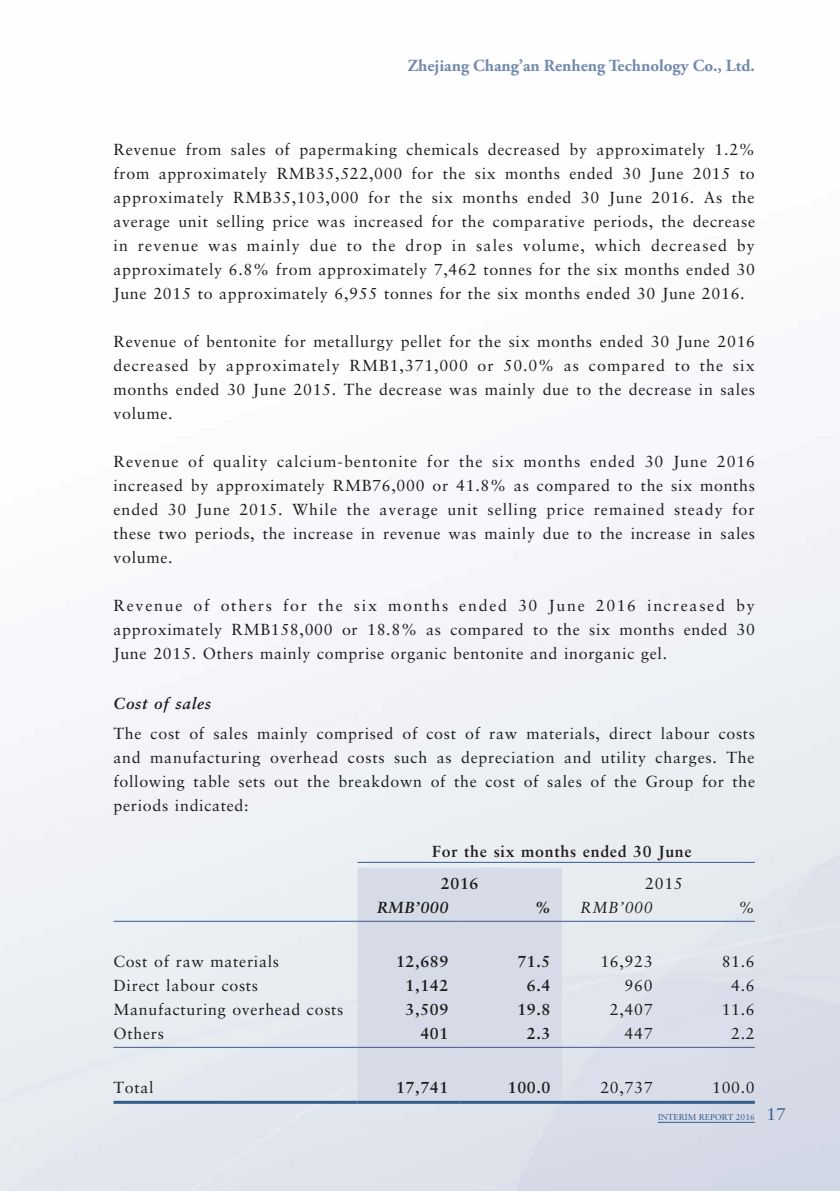
<style>
.page{position:relative;width:840px;height:1191px;background:#fff}
.page>*{position:absolute;margin:0;border:0;box-sizing:border-box;transform-origin:0 0}
.t1{font:700 17px "Adobe Garamond Pro";color:#7289ad}
.t2{font:16px/24px "Sabon LT Std";letter-spacing:.04em;color:#1c1c1b;text-align:justify}
.t3{font:700 16px/32px "Sabon LT Std";letter-spacing:.04em;color:#1c1c1b}
.t4{font:italic 700 16px "Sabon LT Std";letter-spacing:.04em;color:#1c1c1b}
.t5{font:italic 16px "Sabon LT Std";letter-spacing:.04em;color:#1c1c1b}
.t6{font:8.6px "Sabon LT Std";color:#335d8d}
.s1{font-size:17px}
</style>
<div class="page">
<img style="left:0;top:428px;width:839px;height:763px">
<hr style="left:657px;top:1122px;width:97px;height:1px;background:#335d8d">
<div style="left:357px;top:867px;width:204px;height:233px;background:#d7dbe7"></div>
<hr style="left:357px;top:862px;width:397px;height:1px;background:#335d8d">
<hr style="left:113px;top:920px;width:244px;height:1px;background:#335d8d">
<hr style="left:357px;top:920px;width:102px;height:1px;background:#335d8d">
<hr style="left:459px;top:920px;width:102px;height:1px;background:#335d8d">
<hr style="left:561px;top:920px;width:102px;height:1px;background:#335d8d">
<hr style="left:663px;top:920px;width:91px;height:1px;background:#335d8d">
<hr style="left:113px;top:1046px;width:244px;height:1px;background:#335d8d">
<hr style="left:357px;top:1046px;width:102px;height:1px;background:#335d8d">
<hr style="left:459px;top:1046px;width:102px;height:1px;background:#335d8d">
<hr style="left:561px;top:1046px;width:102px;height:1px;background:#335d8d">
<hr style="left:663px;top:1046px;width:91px;height:1px;background:#335d8d">
<hr style="left:113px;top:1100px;width:244px;height:3px;background:#335d8d">
<hr style="left:357px;top:1100px;width:102px;height:3px;background:#335d8d">
<hr style="left:459px;top:1100px;width:102px;height:3px;background:#335d8d">
<hr style="left:561px;top:1100px;width:102px;height:3px;background:#335d8d">
<hr style="left:663px;top:1100px;width:91px;height:3px;background:#335d8d">
<p class="t1" style="left:407px;top:55px;width:348px">Zhejiang Chang’an Renheng Technology Co., Ltd.</p>
<p class="t2" style="left:113px;top:137px;width:643px">Revenue from sales of papermaking chemicals decreased by approximately 1.2% from approximately RMB35,522,000 for the six months ended 30 June 2015 to approximately RMB35,103,000 for the six months ended 30 June 2016. As the average unit selling price was increased for the comparative periods, the decrease in revenue was mainly due to the drop in sales volume, which decreased by approximately 6.8% from approximately 7,462 tonnes for the six months ended 30<br>June 2015 to approximately 6,955 tonnes for the six months ended 30 June 2016.</p>
<p class="t2" style="left:113px;top:329px;width:642px">Revenue of bentonite for metallurgy pellet for the six months ended 30 June 2016 decreased by approximately RMB1,371,000 or 50.0% as compared to the six months ended 30 June 2015. The decrease was mainly due to the decrease in sales volume.</p>
<p class="t2" style="left:113px;top:449px;width:642px">Revenue of quality calcium-bentonite for the six months ended 30 June 2016 increased by approximately RMB76,000 or 41.8% as compared to the six months ended 30 June 2015. While the average unit selling price remained steady for these two periods, the increase in revenue was mainly due to the increase in sales volume.</p>
<p class="t2" style="left:113px;top:593px;width:642px">Revenue of others for the six months ended 30 June 2016 increased by approximately RMB158,000 or 18.8% as compared to the six months ended 30<br>June 2015. Others mainly comprise organic bentonite and inorganic gel.</p>
<p class="t4" style="left:113px;top:694px;width:99px">Cost of sales</p>
<p class="t2" style="left:113px;top:721px;width:642px">The cost of sales mainly comprised of cost of raw materials, direct labour costs and manufacturing overhead costs such as depreciation and utility charges. The following table sets out the breakdown of the cost of sales of the Group for the periods indicated:</p>
<p class="t3" style="left:440px;top:835px;width:252px;text-indent:-9px">For the six months ended 30 June<br>2016</p>
<p class="t2" style="left:645px;top:871px;width:39px">2015</p>
<p class="t4" style="left:377px;top:897px;width:73px">RMB’000</p>
<p class="t4" style="left:534px;top:897px;width:17px">%</p>
<p class="t5" style="left:580px;top:898px;width:74px">RMB’000</p>
<p class="t5" style="left:738px;top:898px;width:17px">%</p>
<p class="t2" style="left:113px;top:949px;width:167px">Cost of raw materials</p>
<p class="t3" style="left:396px;top:945px;width:54px">12,689</p>
<p class="t3" style="left:517px;top:945px;width:35px">71.5</p>
<p class="t2" style="left:600px;top:949px;width:54px">16,923</p>
<p class="t2" style="left:721px;top:949px;width:35px">81.6</p>
<p class="t2" style="left:113px;top:973px;width:146px">Direct labour costs</p>
<p class="t3" style="left:405px;top:969px;width:44px">1,142</p>
<p class="t3" style="left:526px;top:969px;width:25px">6.4</p>
<p class="t2" style="left:624px;top:973px;width:30px">960</p>
<p class="t2" style="left:730px;top:973px;width:25px">4.6</p>
<p class="t2" style="left:113px;top:997px;width:231px">Manufacturing overhead costs</p>
<p class="t3" style="left:405px;top:993px;width:44px">3,509</p>
<p class="t3" style="left:517px;top:993px;width:35px">19.8</p>
<p class="t2" style="left:609px;top:997px;width:44px">2,407</p>
<p class="t2" style="left:721px;top:997px;width:35px">11.6</p>
<p class="t2" style="left:113px;top:1021px;width:52px">Others</p>
<p class="t3" style="left:420px;top:1017px;width:30px">401</p>
<p class="t3" style="left:526px;top:1017px;width:25px">2.3</p>
<p class="t2" style="left:624px;top:1021px;width:30px">447</p>
<p class="t2" style="left:730px;top:1021px;width:25px">2.2</p>
<p class="t2" style="left:113px;top:1075px;width:42px">Total</p>
<p class="t3" style="left:396px;top:1071px;width:54px">17,741</p>
<p class="t3" style="left:507px;top:1071px;width:44px">100.0</p>
<p class="t2" style="left:600px;top:1075px;width:54px">20,737</p>
<p class="t2" style="left:711px;top:1075px;width:44px">100.0</p>
<p class="t6" style="left:657px;top:1112px;width:129px">INTERIM REPORT 2016 <span class="s1">17</span></p>
</div>
